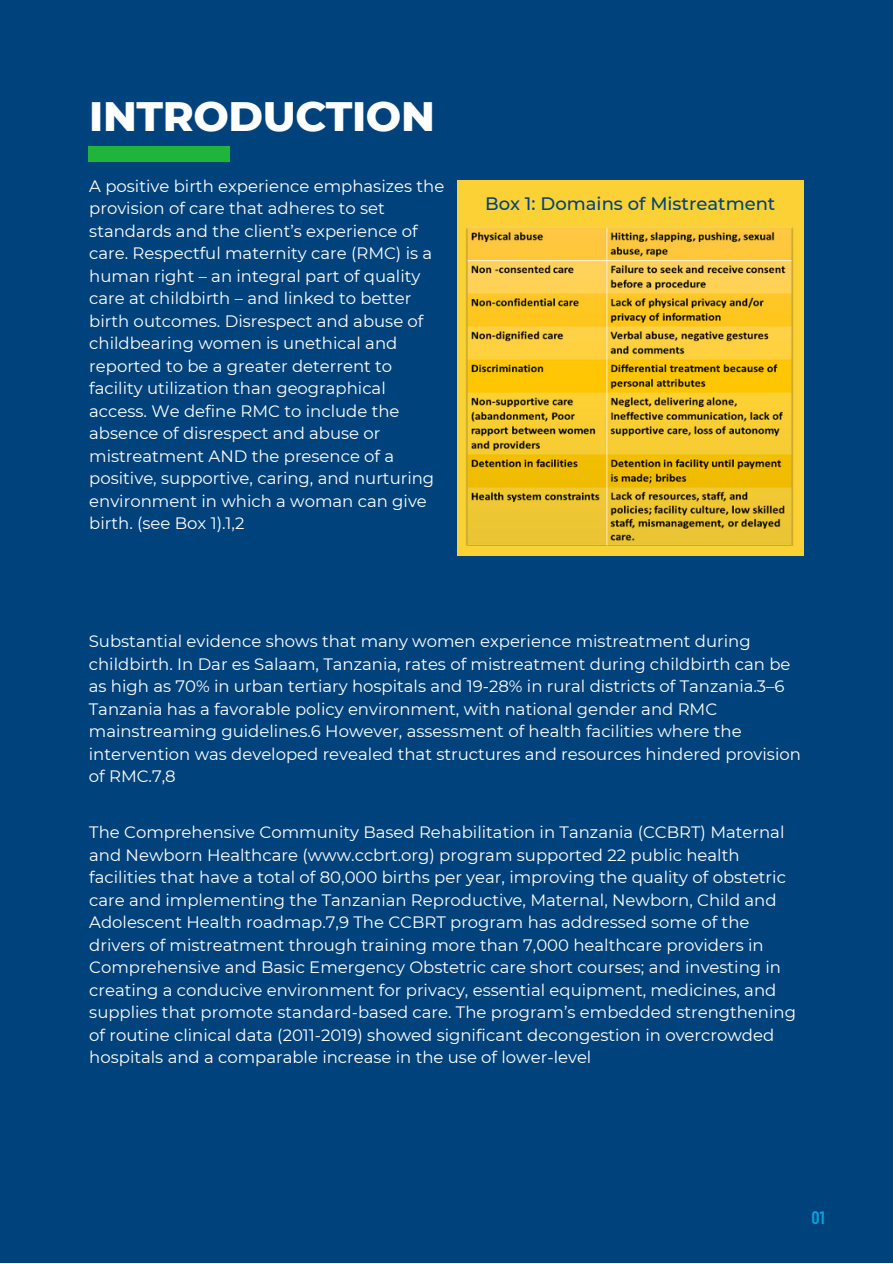
<style>
.page{position:relative;width:893px;height:1264px;background:#fff}
.page>*{position:absolute;margin:0;border:0;box-sizing:border-box;transform-origin:0 0}
.t1{font:800 42px "Montserrat";letter-spacing:-.01em;color:#fff}
.t2{font:500 18px "Montserrat";color:#00437c}
.t3{font:600 18px "Barlow Condensed";color:#00a3dd}
.t4{font:16.5px/22.5px "Montserrat";color:#fff}
</style>
<div class="page">
<div style="left:0;top:0;width:892px;height:1262px;background:#00437c"></div>
<div style="left:89px;top:146px;width:141px;height:15px;background:#1fb53a"></div>
<div style="left:457px;top:180px;width:346px;height:375px;background:#fcd135"></div>
<img style="left:466px;top:226px;width:328px;height:320px">
<p class="t1" style="left:89px;top:90px;width:347px">INTRODUCTION</p>
<p class="t4" style="left:89px;top:175px;width:356px">A positive birth experience emphasizes the provision of care that adheres to set standards and the client’s experience of care. Respectful maternity care (RMC) is a human right – an integral part of quality care at childbirth – and linked to better birth outcomes. Disrespect and abuse of childbearing women is unethical and reported to be a greater deterrent to facility utilization than geographical access. We define RMC to include the absence of disrespect and abuse or mistreatment AND the presence of a positive, supportive, caring, and nurturing environment in which a woman can give birth. (see Box 1).1,2</p>
<p class="t2" style="left:485px;top:193px;width:292px">Box 1: Domains of Mistreatment</p>
<p class="t4" style="left:89px;top:630px;width:713px">Substantial evidence shows that many women experience mistreatment during childbirth. In Dar es Salaam, Tanzania, rates of mistreatment during childbirth can be as high as 70% in urban tertiary hospitals and 19-28% in rural districts of Tanzania.3–6<br>Tanzania has a favorable policy environment, with national gender and RMC mainstreaming guidelines.6 However, assessment of health facilities where the intervention was developed revealed that structures and resources hindered provision of RMC.7,8</p>
<p class="t4" style="left:89px;top:821px;width:708px">The Comprehensive Community Based Rehabilitation in Tanzania (CCBRT) Maternal and Newborn Healthcare (www.ccbrt.org) program supported 22 public health facilities that have a total of 80,000 births per year, improving the quality of obstetric care and implementing the Tanzanian Reproductive, Maternal, Newborn, Child and Adolescent Health roadmap.7,9 The CCBRT program has addressed some of the drivers of mistreatment through training more than 7,000 healthcare providers in Comprehensive and Basic Emergency Obstetric care short courses; and investing in creating a conducive environment for privacy, essential equipment, medicines, and supplies that promote standard-based care. The program’s embedded strengthening of routine clinical data (2011-2019) showed significant decongestion in overcrowded hospitals and a comparable increase in the use of lower-level</p>
<p class="t3" style="left:811px;top:1206px;width:15px">01</p>
</div>
